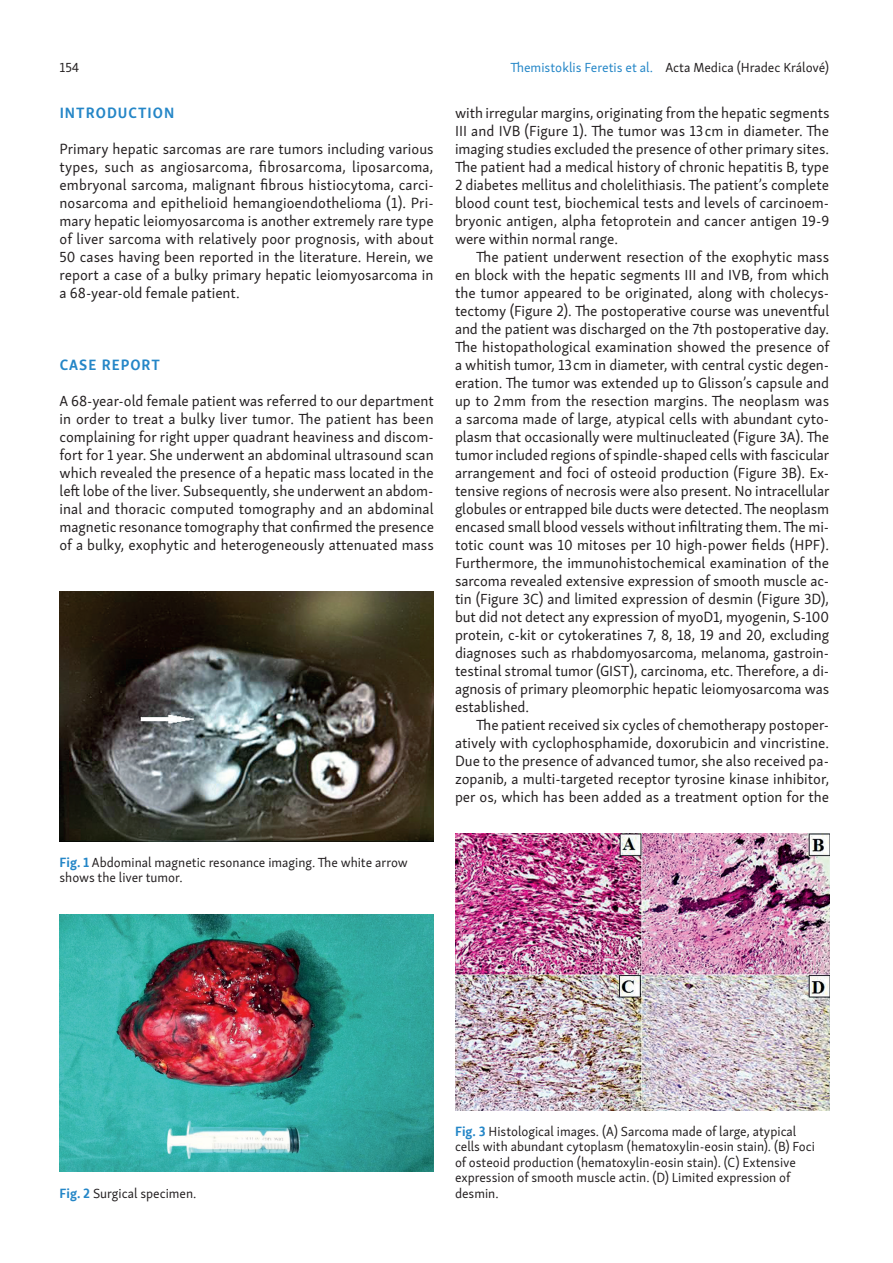
<style>
.page{position:relative;width:893px;height:1263px;background:#fff}
.page>*{position:absolute;margin:0;border:0;box-sizing:border-box;transform-origin:0 0}
.t1{font:15px/18px "Skolar Sans PE";color:#231f20;text-align:justify}
.t2{font:700 15px "Skolar Sans PE";letter-spacing:.07em;color:#2486c7}
.t3{font:13.5px/15.5px "Skolar Sans PE";color:#231f20}
.s1{color:#2486c7}
.s2{font-weight:700;color:#2486c7}
</style>
<div class="page">
<img style="left:60px;top:592px;width:374px;height:249px">
<img style="left:60px;top:914px;width:374px;height:257px">
<img style="left:455px;top:834px;width:374px;height:276px">
<p class="t3" style="left:60px;top:58px;width:21px">154</p>
<p class="t3" style="left:510px;top:58px;width:320px"><span class="s1">Themistoklis Feretis et al.</span> Acta Medica (Hradec Králové)</p>
<p class="t2" style="left:60px;top:100px;width:116px">INTRODUCTION</p>
<p class="t1" style="left:60px;top:138px;width:376px">Primary hepatic sarcomas are rare tumors including various types, such as angiosarcoma, fibrosarcoma, liposarcoma, embryonal sarcoma, malignant fibrous histiocytoma, carci&shy;nosarcoma and epithelioid hemangioendothelioma (1). Pri&shy;mary hepatic leiomyosarcoma is another extremely rare type of liver sarcoma with relatively poor prognosis, with about 50 cases having been reported in the literature. Herein, we report a case of a bulky primary hepatic leiomyosarcoma in a 68-year-old female patient.</p>
<p class="t1" style="left:455px;top:102px;width:376px">with irregular margins, originating from the hepatic segments III and IVB (Figure 1). The tumor was 13 cm in diameter. The imaging studies excluded the presence of other primary sites.<br>The patient had a medical history of chronic hepatitis B, type 2 diabetes mellitus and cholelithiasis. The patient’s complete blood count test, biochemical tests and levels of carcinoem&shy;bryonic antigen, alpha fetoprotein and cancer antigen 19-9 were within normal range.</p>
<p class="t1" style="left:455px;top:246px;width:376px;text-indent:21px">The patient underwent resection of the exophytic mass en block with the hepatic segments III and IVB, from which the tumor appeared to be originated, along with cholecys&shy;tectomy (Figure 2). The postoperative course was uneventful and the patient was discharged on the 7th postoperative day.<br>The histopathological examination showed the presence of a whitish tumor, 13 cm in diameter, with central cystic degen&shy;eration. The tumor was extended up to Glisson’s capsule and up to 2 mm from the resection margins. The neoplasm was a sarcoma made of large, atypical cells with abundant cyto&shy;plasm that occasionally were multinucleated (Figure 3A). The tumor included regions of spindle-shaped cells with fascicular arrangement and foci of osteoid production (Figure 3B). Ex&shy;tensive regions of necrosis were also present. No intracellular globules or entrapped bile ducts were detected. The neoplasm encased small blood vessels without infiltrating them. The mi&shy;totic count was 10 mitoses per 10 high-power fields (HPF).<br>Furthermore, the immunohistochemical examination of the sarcoma revealed extensive expression of smooth muscle ac&shy;tin (Figure 3C) and limited expression of desmin (Figure 3D), but did not detect any expression of myoD1, myogenin, S-100 protein, c-kit or cytokeratines 7, 8, 18, 19 and 20, excluding diagnoses such as rhabdomyosarcoma, melanoma, gastroin&shy;testinal stromal tumor (GIST), carcinoma, etc. Therefore, a di&shy;agnosis of primary pleomorphic hepatic leiomyosarcoma was established.</p>
<p class="t1" style="left:455px;top:714px;width:376px;text-indent:21px">The patient received six cycles of chemotherapy postoper&shy;atively with cyclophosphamide, doxorubicin and vincristine.<br>Due to the presence of advanced tumor, she also received pa&shy;zopanib, a multi-targeted receptor tyrosine kinase inhibitor, per os, which has been added as a treatment option for the</p>
<p class="t2" style="left:60px;top:352px;width:102px">CASE REPORT</p>
<p class="t1" style="left:60px;top:390px;width:376px">A 68-year-old female patient was referred to our department in order to treat a bulky liver tumor. The patient has been complaining for right upper quadrant heaviness and discom&shy;fort for 1 year. She underwent an abdominal ultrasound scan which revealed the presence of a hepatic mass located in the left lobe of the liver. Subsequently, she underwent an abdom&shy;inal and thoracic computed tomography and an abdominal magnetic resonance tomography that confirmed the presence of a bulky, exophytic and heterogeneously attenuated mass</p>
<p class="t3" style="left:60px;top:853px;width:350px"><span class="s2">Fig. 1</span> Abdominal magnetic resonance imaging. The white arrow shows the liver tumor.</p>
<p class="t3" style="left:60px;top:1184px;width:138px"><span class="s2">Fig. 2</span> Surgical specimen.</p>
<p class="t3" style="left:455px;top:1122px;width:361px"><span class="s2">Fig. 3</span> Histological images. (A) Sarcoma made of large, atypical cells with abundant cytoplasm (hematoxylin-eosin stain). (B) Foci of osteoid production (hematoxylin-eosin stain). (C) Extensive expression of smooth muscle actin. (D) Limited expression of desmin.</p>
</div>
